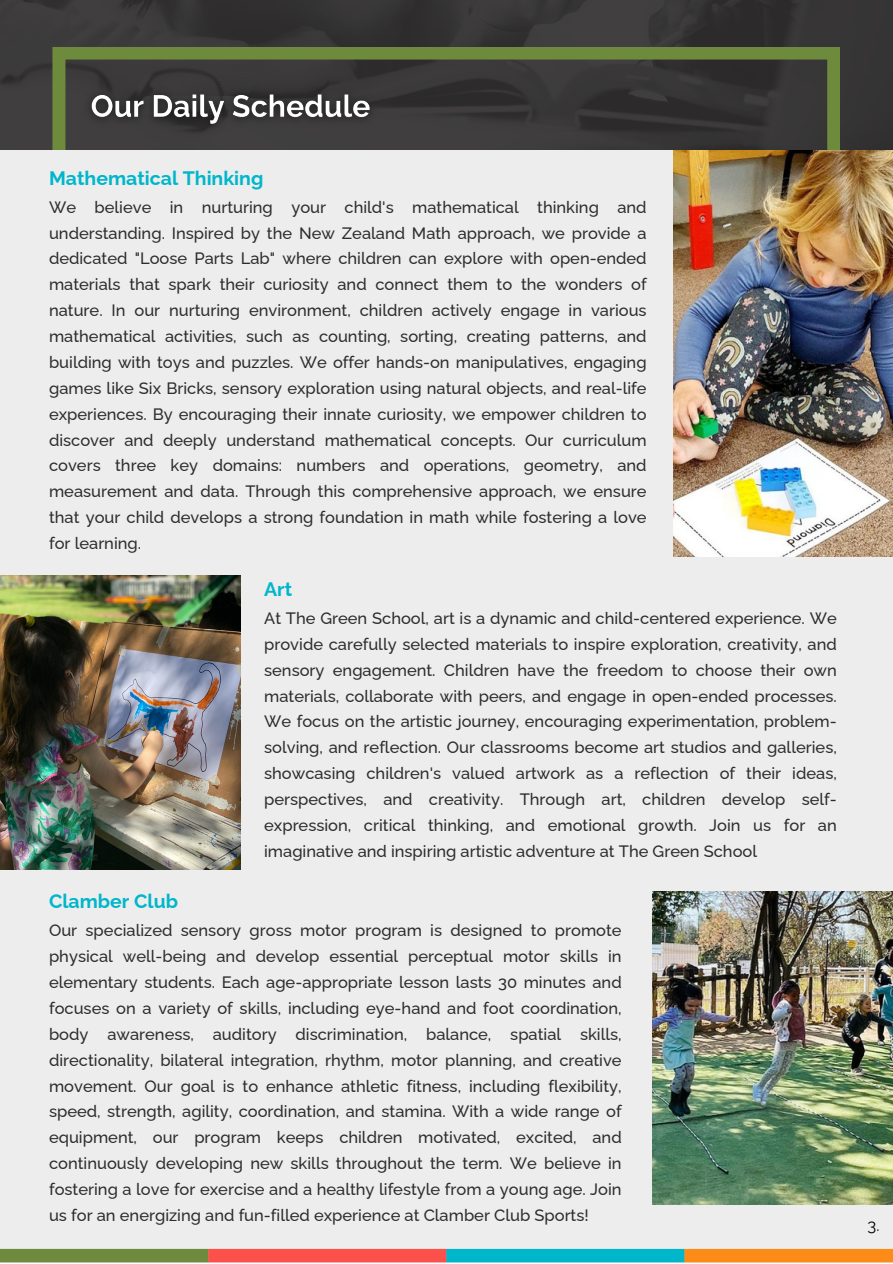
<style>
.page{position:relative;width:893px;height:1264px;background:#fff}
.page>*{position:absolute;margin:0;border:0;box-sizing:border-box;transform-origin:0 0}
.t1{font:700 19.5px "Raleway";color:#00b6cb}
.t2{font:500 16.5px/25.8px "Raleway";color:#2e2c2c;text-align:justify}
.t3{font:16.5px "Raleway";color:#000}
</style>
<div class="page">
<div style="left:0;top:0;width:892px;height:1262px;background:#ededed"></div>
<div style="left:0;top:1248px;width:209px;height:14px;background:#6e8b3d"></div>
<div style="left:208px;top:1248px;width:238px;height:14px;background:#fb514a"></div>
<div style="left:446px;top:1248px;width:238px;height:14px;background:#00b6cb"></div>
<div style="left:684px;top:1248px;width:208px;height:14px;background:#fc8c17"></div>
<div style="left:0;top:0;width:892px;height:150px;background:#373536"></div>
<img style="left:0;top:575px;width:241px;height:295px">
<img style="left:652px;top:891px;width:240px;height:313px">
<svg style="left:52px;top:46px;width:788px;height:104px"></svg>
<img style="left:673px;top:150px;width:219px;height:406px">
<p class="t1" style="left:49px;top:166px;width:216px">Mathematical Thinking</p>
<p class="t2" style="left:49px;top:194px;width:599px">We believe in nurturing your child's mathematical thinking and understanding. Inspired by the New Zealand Math approach, we provide a dedicated "Loose Parts Lab" where children can explore with open-ended materials that spark their curiosity and connect them to the wonders of nature. In our nurturing environment, children actively engage in various mathematical activities, such as counting, sorting, creating patterns, and building with toys and puzzles. We offer hands-on manipulatives, engaging games like Six Bricks, sensory exploration using natural objects, and real-life experiences. By encouraging their innate curiosity, we empower children to discover and deeply understand mathematical concepts. Our curriculum covers three key domains: numbers and operations, geometry, and measurement and data. Through this comprehensive approach, we ensure that your child develops a strong foundation in math while fostering a love for learning.</p>
<p class="t1" style="left:264px;top:577px;width:30px">Art</p>
<p class="t2" style="left:264px;top:605px;width:574px">At The Green School, art is a dynamic and child-centered experience. We provide carefully selected materials to inspire exploration, creativity, and sensory engagement. Children have the freedom to choose their own materials, collaborate with peers, and engage in open-ended processes.<br>We focus on the artistic journey, encouraging experimentation, problem&shy;solving, and reflection. Our classrooms become art studios and galleries, showcasing children's valued artwork as a reflection of their ideas, perspectives, and creativity. Through art, children develop self&shy;expression, critical thinking, and emotional growth. Join us for an imaginative and inspiring artistic adventure at The Green School</p>
<p class="t1" style="left:49px;top:889px;width:131px">Clamber Club</p>
<p class="t2" style="left:49px;top:917px;width:574px">Our specialized sensory gross motor program is designed to promote physical well-being and develop essential perceptual motor skills in elementary students. Each age-appropriate lesson lasts 30 minutes and focuses on a variety of skills, including eye-hand and foot coordination, body awareness, auditory discrimination, balance, spatial skills, directionality, bilateral integration, rhythm, motor planning, and creative movement. Our goal is to enhance athletic fitness, including flexibility, speed, strength, agility, coordination, and stamina. With a wide range of equipment, our program keeps children motivated, excited, and continuously developing new skills throughout the term. We believe in fostering a love for exercise and a healthy lifestyle from a young age. Join us for an energizing and fun-filled experience at Clamber Club Sports!</p>
<p class="t3" style="left:867px;top:1215px;width:13px">3.</p>
</div>
